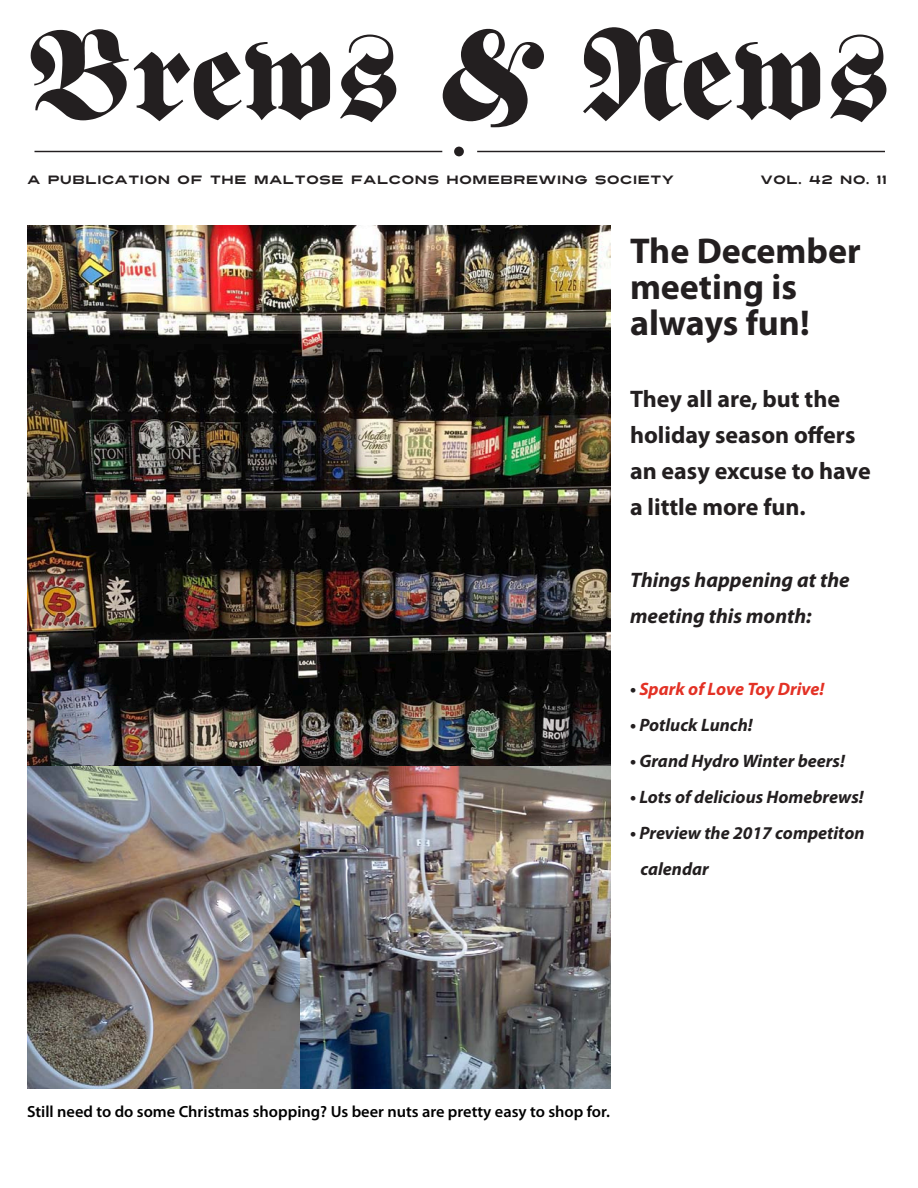
<style>
.page{position:relative;width:918px;height:1188px;background:#fff}
.page>*{position:absolute;margin:0;border:0;box-sizing:border-box;transform-origin:0 0}
.t1{font:126px "Fette Fraktur";color:#231f20}
.t2{font:700 36px/36px "Myriad Pro";color:#231f20}
.t3{font:700 24px/36px "Myriad Pro";color:#231f20}
.t4{font:italic 700 21px/36px "Myriad Pro";color:#231f20}
.t5{font:italic 700 18px/36px "Myriad Pro";color:#231f20}
.t6{font:italic 700 18px "Myriad Pro";color:#e33125}
.t7{font:600 16.2px "Myriad Pro";color:#000}
.t8{font:12px "Turnpike";color:#231f20}
.s1{color:#231f20}
</style>
<div class="page">
<hr style="left:34px;top:151px;width:408px;height:1px;background:#231f20">
<hr style="left:477px;top:151px;width:408px;height:1px;background:#231f20">
<div style="left:454px;top:147px;width:10px;height:9px;background:#231f20;border-radius:50%"></div>
<img style="left:27px;top:225px;width:584px;height:541px">
<img style="left:27px;top:766px;width:584px;height:322px">
<h1 class="t1" style="left:29px;top:4px;width:861px">Brews &amp; News</h1>
<p class="t8" style="left:27px;top:171px;width:649px">A PUBLICATION OF THE MALTOSE FALCONS HOMEBREWING SOCIETY</p>
<p class="t8" style="left:761px;top:171px;width:128px">VOL. 42 NO. 11</p>
<h2 class="t2" style="left:630px;top:232px;width:232px">The December meeting is always fun!</h2>
<h3 class="t3" style="left:630px;top:380px;width:242px">They all are, but the holiday season offers an easy excuse to have a little more fun.</h3>
<p class="t4" style="left:630px;top:561px;width:221px">Things happening at the meeting this month:</p>
<p class="t6" style="left:630px;top:677px;width:196px"><span class="s1">•</span> Spark of Love Toy Drive!</p>
<p class="t5" style="left:630px;top:706px;width:124px">• Potluck Lunch!</p>
<p class="t5" style="left:630px;top:742px;width:216px">• Grand Hydro Winter beers!</p>
<p class="t5" style="left:630px;top:778px;width:235px">• Lots of delicious Homebrews!</p>
<p class="t5" style="left:640px;top:814px;width:226px;text-indent:-10px">• Preview the 2017 competiton calendar</p>
<p class="t7" style="left:27px;top:1101px;width:584px">Still need to do some Christmas shopping? Us beer nuts are pretty easy to shop for.</p>
</div>
